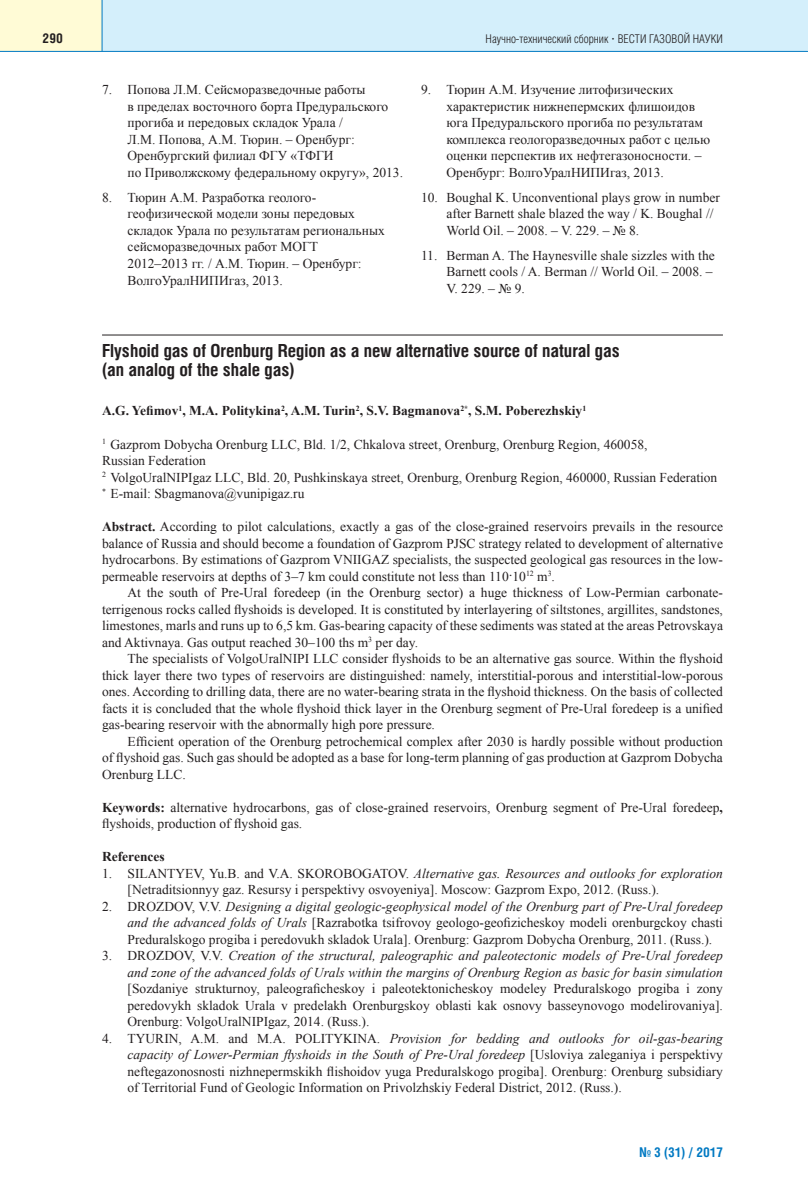
<style>
.page{position:relative;width:808px;height:1191px;background:#fff}
.page>*{position:absolute;margin:0;border:0;box-sizing:border-box;transform-origin:0 0}
.t1{font:700 18px/19.5px "Helios Cond";color:#231f20}
.t2{font:13.5px/16.5px "Times New Roman";color:#231f20}
.t3{font:italic 13.5px/16.5px "Times New Roman";color:#231f20;text-align:right}
.t4{font:700 13.5px "Times New Roman";color:#231f20}
.t5{font:700 13.5px "Helios Cond";color:#0079c2}
.t6{font:700 13.5px "Helios Cond";color:#231f20}
.t7{font:300 12px "Helios Cond";color:#231f20}
.s1{font-family:"Times New Roman";font-weight:700}
.s2{font-weight:700}
.s3{font-style:italic}
.s4{font-style:normal}
</style>
<div class="page">
<div style="left:102px;top:0;width:706px;height:51px;background:#d4effb"></div>
<div style="left:0;top:0;width:102px;height:51px;background:#fffbd6"></div>
<hr style="left:0;top:51px;width:808px;height:1px;background:#0079c2">
<hr style="left:102px;top:0;width:1px;height:51px;background:#0079c2">
<hr style="left:102px;top:335px;width:621px;height:1px;background:#231f20">
<p class="t6" style="left:43px;top:33px;width:22px">290</p>
<p class="t7" style="left:486px;top:34px;width:239px">Научно-технический сборник <span class="s1">·</span> ВЕСТИ ГАЗОВОЙ НАУКИ</p>
<p class="t2" style="left:128px;top:82px;width:277px;text-indent:-26px">7. Попова Л.М. Сейсморазведочные работы<br>в пределах восточного борта Предуральского прогиба и передовых складок Урала /<br>Л.М. Попова, А.М. Тюрин. – Оренбург:<br>Оренбургский филиал ФГУ «ТФГИ<br>по Приволжскому федеральному округу», 2013.</p>
<p class="t2" style="left:128px;top:189px;width:259px;text-indent:-26px">8. Тюрин А.М. Разработка геолого&shy;геофизической модели зоны передовых складок Урала по результатам региональных сейсморазведочных работ МОГТ<br>2012–2013 гг. / А.М. Тюрин. – Оренбург:<br>ВолгоУралНИПИгаз, 2013.</p>
<p class="t2" style="left:446px;top:82px;width:265px;text-indent:-26px">9. Тюрин А.М. Изучение литофизических характеристик нижнепермских флишоидов юга Предуральского прогиба по результатам комплекса геологоразведочных работ с целью оценки перспектив их нефтегазоносности. – Оренбург: ВолгоУралНИПИгаз, 2013.</p>
<p class="t2" style="left:446px;top:189px;width:275px;text-indent:-26px">10. Boughal K. Unconventional plays grow in number after Barnett shale blazed the way / K. Boughal //<br>World Oil. – 2008. – V. 229. – № 8.</p>
<p class="t2" style="left:446px;top:247px;width:270px;text-indent:-26px">11. Berman A. The Haynesville shale sizzles with the<br>Barnett cools / A. Berman // World Oil. – 2008. –<br>V. 229. – № 9.</p>
<h1 class="t1" style="left:102px;top:342px;width:519px">Flyshoid gas of Orenburg Region as a new alternative source of natural gas (an analog of the shale gas)</h1>
<p class="t4" style="left:102px;top:403px;width:486px">A.G. Yefimov<sup>1</sup>, M.A. Politykina<sup>2</sup>, A.M. Turin<sup>2</sup>, S.V. Bagmanova<sup>2*</sup>, S.M. Poberezhskiy<sup>1</sup></p>
<p class="t2" style="left:102px;top:436px;width:617px"><sup>1</sup> Gazprom Dobycha Orenburg LLC, Bld. 1/2, Chkalova street, Orenburg, Orenburg Region, 460058,<br>Russian Federation<br><sup>2</sup> VolgoUralNIPIgaz LLC, Bld. 20, Pushkinskaya street, Orenburg, Orenburg Region, 460000, Russian Federation <sup>*</sup> E-mail: Sbagmanova@vunipigaz.ru</p>
<p class="t2" style="left:102px;top:518px;width:622px;text-align:justify"><span class="s2">Abstract.</span> According to pilot calculations, exactly a gas of the close-grained reservoirs prevails in the resource balance of Russia and should become a foundation of Gazprom PJSC strategy related to development of alternative hydrocarbons. By estimations of Gazprom VNIIGAZ specialists, the suspected geological gas resources in the low&shy;permeable reservoirs at depths of 3–7 km could constitute not less than 110·10<sup>12</sup> m<sup>3</sup>.</p>
<p class="t2" style="left:102px;top:584px;width:622px;text-align:justify;text-indent:26px">At the south of Pre-Ural foredeep (in the Orenburg sector) a huge thickness of Low-Permian carbonate&shy;terrigenous rocks called flyshoids is developed. It is constituted by interlayering of siltstones, argillites, sandstones, limestones, marls and runs up to 6,5 km. Gas-bearing capacity of these sediments was stated at the areas Petrovskaya and Aktivnaya. Gas output reached 30–100 ths m<sup>3</sup> per day.</p>
<p class="t2" style="left:102px;top:650px;width:622px;text-align:justify;text-indent:26px">The specialists of VolgoUralNIPI LLC consider flyshoids to be an alternative gas source. Within the flyshoid thick layer there two types of reservoirs are distinguished: namely, interstitial-porous and interstitial-low-porous ones. According to drilling data, there are no water-bearing strata in the flyshoid thickness. On the basis of collected facts it is concluded that the whole flyshoid thick layer in the Orenburg segment of Pre-Ural foredeep is a unified gas-bearing reservoir with the abnormally high pore pressure.</p>
<p class="t2" style="left:102px;top:733px;width:622px;text-align:justify;text-indent:26px">Efficient operation of the Orenburg petrochemical complex after 2030 is hardly possible without production of flyshoid gas. Such gas should be adopted as a base for long-term planning of gas production at Gazprom Dobycha Orenburg LLC.</p>
<p class="t2" style="left:102px;top:799px;width:622px"><span class="s2">Keywords:</span> alternative hydrocarbons, gas of close-grained reservoirs, Orenburg segment of Pre-Ural foredeep<span class="s2">, </span>flyshoids, production of flyshoid gas.</p>
<p class="t4" style="left:102px;top:849px;width:64px">References</p>
<p class="t2" style="left:128px;top:865px;width:597px;text-indent:-26px">1. SILANTYEV, Yu.B. and V.A. SKOROBOGATOV. <span class="s3">Alternative gas. Resources and outlooks for exploration </span>[Netraditsionnyy gaz. Resursy i perspektivy osvoyeniya]. Moscow: Gazprom Expo, 2012. (Russ.).</p>
<p class="t2" style="left:128px;top:898px;width:597px;text-align:justify;text-indent:-26px">2. DROZDOV, V.V. <span class="s3">Designing a digital geologic-geophysical model of the Orenburg part of Pre-Ural foredeep and the advanced folds of Urals</span> [Razrabotka tsifrovoy geologo-geofizicheskoy modeli orenburgckoy chasti Preduralskogo progiba i peredovukh skladok Urala]. Orenburg: Gazprom Dobycha Orenburg, 2011. (Russ.).</p>
<p class="t3" style="left:102px;top:947px;width:622px"><span class="s4">3. DROZDOV, V.V.</span> Creation of the structural, paleographic and paleotectonic models of Pre-Ural foredeep and zone of the advanced folds of Urals within the margins of Orenburg Region as basic for basin simulation</p>
<p class="t2" style="left:128px;top:980px;width:597px;text-align:justify">[Sozdaniye strukturnoy, paleograficheskoy i paleotektonicheskoy modeley Preduralskogo progiba i zony peredovykh skladok Urala v predelakh Orenburgskoy oblasti kak osnovy basseynovogo modelirovaniya].<br>Orenburg: VolgoUralNIPIgaz, 2014. (Russ.).</p>
<p class="t2" style="left:128px;top:1030px;width:597px;text-align:justify;text-indent:-26px">4. TYURIN, A.M. and M.A. POLITYKINA. <span class="s3">Provision for bedding and outlooks for oil-gas-bearing capacity of Lower-Permian flyshoids in the South of Pre-Ural foredeep</span> [Usloviya zaleganiya i perspektivy neftegazonosnosti nizhnepermskikh flishoidov yuga Preduralskogo progiba]. Orenburg: Orenburg subsidiary of Territorial Fund of Geologic Information on Privolzhskiy Federal District, 2012. (Russ.).</p>
<p class="t5" style="left:639px;top:1147px;width:85px">№ 3 (31) / 2017</p>
</div>
